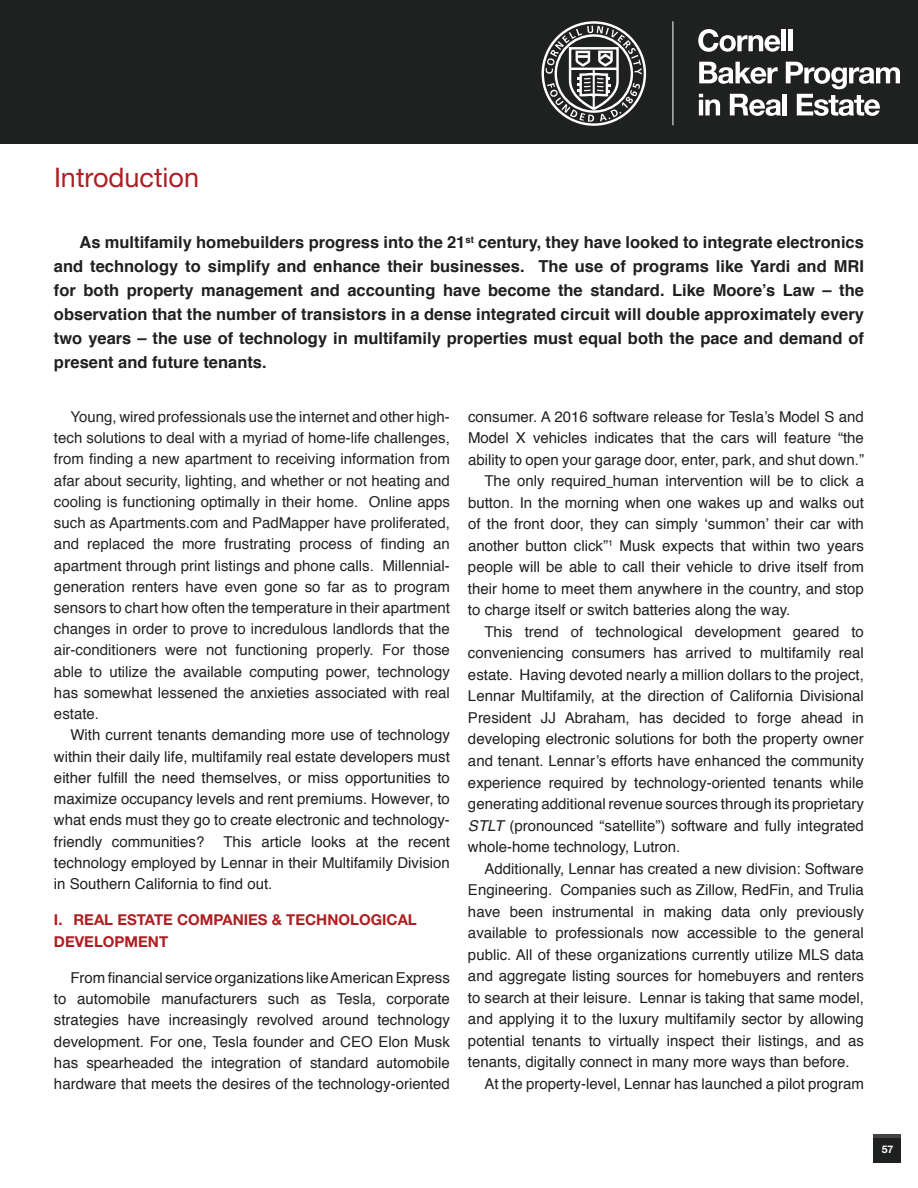
<style>
.page{position:relative;width:918px;height:1188px;background:#fff}
.page>*{position:absolute;margin:0;border:0;box-sizing:border-box;transform-origin:0 0}
.t1{font:27px "Helvetica Neue LT Std";color:#ad1f22}
.t2{font:700 16.5px/24px "Helvetica";color:#1f2020;text-align:justify}
.t3{font:15px/21.3px "Helvetica";color:#1f2020;text-align:justify}
.t4{font:15px/21.3px "Helvetica";color:#242424;text-align:justify}
.t5{font:700 15px/21.3px "Helvetica Neue LT Std";color:#ad1f22}
.t6{font:700 10.5px "Helvetica Neue LT Std";color:#fff}
.s1{font-style:italic}
</style>
<div class="page">
<div style="left:874px;top:1134px;width:27px;height:28px;background:#1f2020"></div>
<div style="left:0;top:0;width:918px;height:144px;background:#1f2020"></div>
<hr style="left:874px;top:1134px;width:27px;height:4px;background:#434343">
<svg style="left:698px;top:29px;width:82px;height:23px"></svg>
<hr style="left:782px;top:30px;width:4px;height:21px;background:#fff">
<div style="left:788px;top:30px;width:5px;height:21px;background:#fff"></div>
<svg style="left:699px;top:62px;width:201px;height:54px"></svg>
<hr style="left:672px;top:21px;width:1px;height:104px;background:#fff">
<div style="left:542px;top:21px;width:104px;height:105px;border:2px solid #fff;border-radius:50%"></div>
<svg style="left:546px;top:26px;width:96px;height:96px"></svg>
<h1 class="t1" style="left:54px;top:161px;width:147px">Introduction</h1>
<p class="t2" style="left:54px;top:232px;width:812px;text-indent:26px">As multifamily homebuilders progress into the 21<sup>st</sup> century, they have looked to integrate electronics and technology to simplify and enhance their businesses. The use of programs like Yardi and MRI for both property management and accounting have become the standard. Like Moore’s Law – the observation that the number of transistors in a dense integrated circuit will double approximately every two years – the use of technology in multifamily properties must equal both the pace and demand of present and future tenants.</p>
<p class="t3" style="left:468px;top:407px;width:397px">consumer. A 2016 software release for Tesla’s Model S and</p>
<p class="t3" style="left:468px;top:428px;width:397px">Model X vehicles indicates that the cars will feature “the</p>
<p class="t3" style="left:468px;top:450px;width:397px">ability to open your garage door, enter, park, and shut down.”</p>
<p class="t3" style="left:484px;top:472px;width:381px">The only required human intervention will be to click a</p>
<p class="t3" style="left:468px;top:493px;width:397px">button. In the morning when one wakes up and walks out</p>
<p class="t3" style="left:468px;top:515px;width:397px">of the front door, they can simply ‘summon’ their car with</p>
<p class="t3" style="left:468px;top:536px;width:397px">another button click”<sup>1</sup> Musk expects that within two years</p>
<p class="t3" style="left:468px;top:558px;width:397px">people will be able to call their vehicle to drive itself from</p>
<p class="t3" style="left:468px;top:579px;width:398px">their home to meet them anywhere in the country, and stop</p>
<p class="t3" style="left:468px;top:601px;width:324px">to charge itself or switch batteries along the way.</p>
<p class="t3" style="left:484px;top:622px;width:381px">This trend of technological development geared to</p>
<p class="t3" style="left:468px;top:644px;width:397px">conveniencing consumers has arrived to multifamily real</p>
<p class="t3" style="left:468px;top:665px;width:397px">estate. Having devoted nearly a million dollars to the project,</p>
<p class="t3" style="left:468px;top:687px;width:397px">Lennar Multifamily, at the direction of California Divisional</p>
<p class="t3" style="left:468px;top:708px;width:397px">President JJ Abraham, has decided to forge ahead in</p>
<p class="t3" style="left:468px;top:730px;width:397px">developing electronic solutions for both the property owner</p>
<p class="t3" style="left:468px;top:751px;width:397px">and tenant. Lennar’s efforts have enhanced the community</p>
<p class="t3" style="left:468px;top:773px;width:397px">experience required by technology-oriented tenants while</p>
<p class="t3" style="left:468px;top:794px;width:397px">generating additional revenue sources through its proprietary</p>
<p class="t3" style="left:468px;top:816px;width:397px"><span class="s1">STLT</span> (pronounced “satellite”) software and fully integrated</p>
<p class="t3" style="left:468px;top:837px;width:214px">whole-home technology, Lutron.</p>
<p class="t3" style="left:484px;top:859px;width:381px">Additionally, Lennar has created a new division: Software</p>
<p class="t3" style="left:468px;top:880px;width:397px">Engineering. Companies such as Zillow, RedFin, and Trulia</p>
<p class="t3" style="left:468px;top:902px;width:397px">have been instrumental in making data only previously</p>
<p class="t3" style="left:468px;top:924px;width:397px">available to professionals now accessible to the general</p>
<p class="t3" style="left:468px;top:945px;width:397px">public. All of these organizations currently utilize MLS data</p>
<p class="t3" style="left:468px;top:967px;width:397px">and aggregate listing sources for homebuyers and renters</p>
<p class="t3" style="left:468px;top:988px;width:397px">to search at their leisure. Lennar is taking that same model,</p>
<p class="t3" style="left:468px;top:1010px;width:397px">and applying it to the luxury multifamily sector by allowing</p>
<p class="t3" style="left:468px;top:1031px;width:397px">potential tenants to virtually inspect their listings, and as</p>
<p class="t3" style="left:468px;top:1053px;width:383px">tenants, digitally connect in many more ways than before.</p>
<p class="t3" style="left:484px;top:1074px;width:381px">At the property-level, Lennar has launched a pilot program</p>
<p class="t4" style="left:54px;top:407px;width:398px;text-indent:16px">Young, wired professionals use the internet and other high&shy;tech solutions to deal with a myriad of home-life challenges, from finding a new apartment to receiving information from afar about security, lighting, and whether or not heating and cooling is functioning optimally in their home. Online apps such as Apartments.com and PadMapper have proliferated, and replaced the more frustrating process of finding an apartment through print listings and phone calls. Millennial&shy;generation renters have even gone so far as to program sensors to chart how often the temperature in their apartment changes in order to prove to incredulous landlords that the air-conditioners were not functioning properly. For those able to utilize the available computing power, technology has somewhat lessened the anxieties associated with real estate.</p>
<p class="t3" style="left:54px;top:726px;width:397px;text-indent:16px">With current tenants demanding more use of technology within their daily life, multifamily real estate developers must either fulfill the need themselves, or miss opportunities to maximize occupancy levels and rent premiums. However, to what ends must they go to create electronic and technology&shy;friendly communities?</p>
<p class="t3" style="left:54px;top:832px;width:397px;text-indent:169px">This article looks at the recent technology employed by Lennar in their Multifamily Division in Southern California to find out.</p>
<p class="t5" style="left:54px;top:909px;width:364px">I. REAL ESTATE COMPANIES &amp; TECHNOLOGICAL<br>DEVELOPMENT</p>
<p class="t3" style="left:54px;top:968px;width:397px;text-indent:16px">From financial service organizations like American Express to automobile manufacturers such as Tesla, corporate strategies have increasingly revolved around technology development. For one, Tesla founder and CEO Elon Musk has spearheaded the integration of standard automobile hardware that meets the desires of the technology-oriented</p>
<p class="t6" style="left:882px;top:1142px;width:13px">57</p>
</div>
